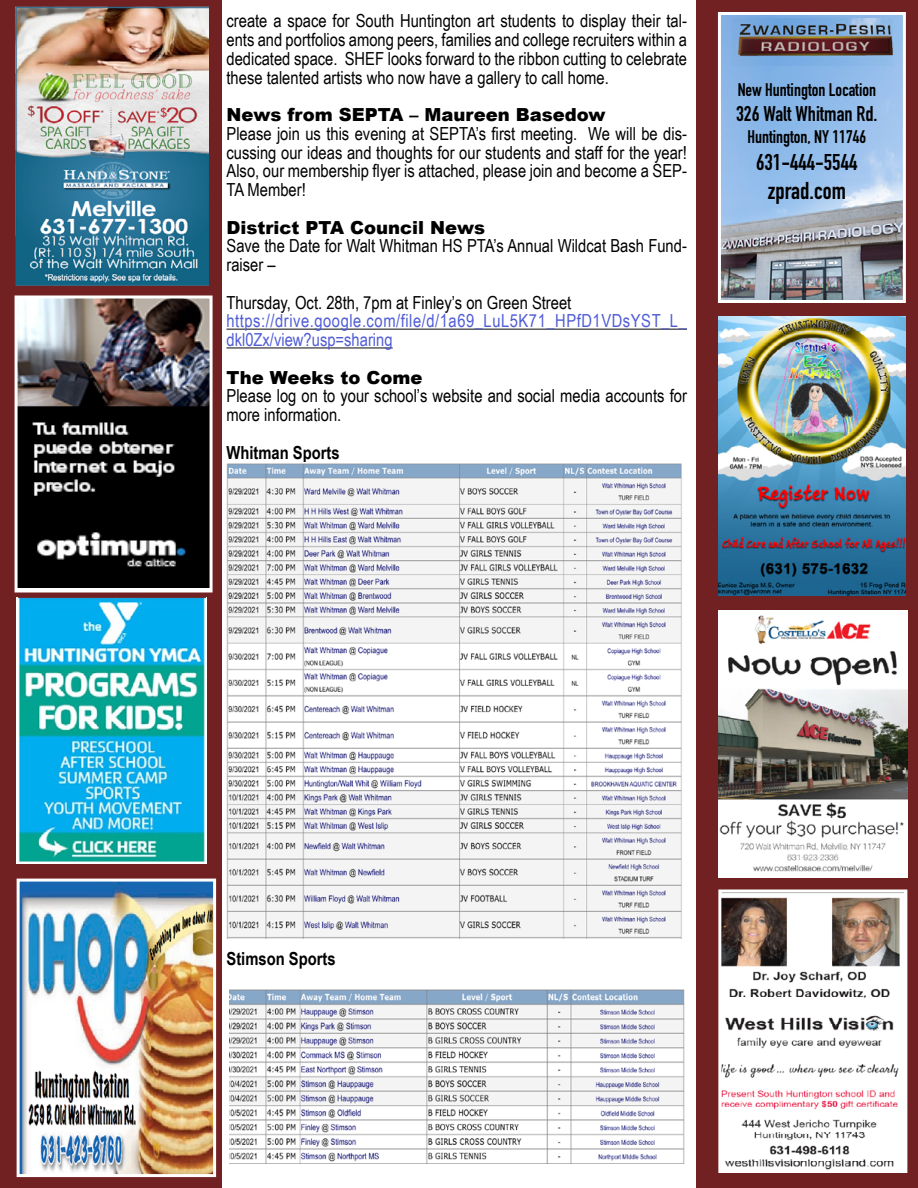
<style>
.page{position:relative;width:918px;height:1188px;background:#712121}
.page>*{position:absolute;margin:0;border:0;box-sizing:border-box;transform-origin:0 0}
.t1{font:700 24px "DIN Condensed";color:#000}
.t2{font:700 22.5px "DIN Condensed";color:#000}
.t3{font:700 21px "DIN Condensed";color:#000}
.t4{font:18px/18.8px "Arial Narrow";color:#000;text-align:justify}
.t5{font:18px/18.8px "Arial Narrow";letter-spacing:.03em;color:#4f5cd6}
.t6{font:900 18px "Arial";color:#000}
.t7{font:700 18px "DIN Condensed";color:#000}
.t8{font:700 18px "Arial Narrow";color:#000}
</style>
<div class="page">
<div style="left:222px;top:0;width:474px;height:1188px;background:#fff"></div>
<img style="left:718px;top:611px;width:189px;height:267px">
<img style="left:718px;top:316px;width:188px;height:280px">
<img style="left:722px;top:16px;width:180px;height:283px">
<div style="left:718px;top:12px;width:188px;height:291px;border:3px solid #fff"></div>
<img style="left:732px;top:18px;width:161px;height:48px">
<img style="left:722px;top:894px;width:181px;height:276px">
<div style="left:718px;top:890px;width:189px;height:284px;border:3px solid #fff"></div>
<img style="left:21px;top:883px;width:191px;height:290px">
<div style="left:17px;top:879px;width:199px;height:298px;border:3px solid #fff"></div>
<img style="left:16px;top:6px;width:192px;height:279px">
<img style="left:18px;top:598px;width:187px;height:266px">
<hr style="left:226px;top:329px;width:461px;height:1px;background:#444">
<hr style="left:226px;top:347px;width:167px;height:2px;background:#444">
<img style="left:19px;top:300px;width:190px;height:288px">
<div style="left:15px;top:296px;width:198px;height:296px;border:3px solid #fff"></div>
<img style="left:227px;top:463px;width:455px;height:476px">
<img style="left:229px;top:989px;width:455px;height:175px">
<p class="t4" style="left:226px;top:11px;width:462px">create a space for South Huntington art students to display their tal&shy;ents and portfolios among peers, families and college recruiters within a dedicated space. SHEF looks forward to the ribbon cutting to celebrate these talented artists who now have a gallery to call home.</p>
<p class="t6" style="left:226px;top:102px;width:381px">News from SEPTA – Maureen Basedow</p>
<p class="t4" style="left:226px;top:123px;width:462px">Please join us this evening at SEPTA’s first meeting. We will be dis&shy;cussing our ideas and thoughts for our students and staff for the year!<br>Also, our membership flyer is attached, please join and become a SEP-TA Member!</p>
<p class="t6" style="left:226px;top:214px;width:260px">District PTA Council News</p>
<p class="t4" style="left:226px;top:236px;width:462px">Save the Date for Walt Whitman HS PTA’s Annual Wildcat Bash Fund&shy;raiser –</p>
<p class="t4" style="left:226px;top:292px;width:346px">Thursday, Oct. 28th, 7pm at Finley’s on Green Street</p>
<p class="t5" style="left:226px;top:311px;width:462px">https://drive.google.com/file/d/1a69_LuL5K71_HPfD1VDsYST_L_ dkl0Zx/view?usp=sharing</p>
<p class="t6" style="left:226px;top:364px;width:198px">The Weeks to Come</p>
<p class="t4" style="left:226px;top:386px;width:462px">Please log on to your school’s website and social media accounts for more information.</p>
<p class="t8" style="left:226px;top:439px;width:115px">Whitman Sports</p>
<p class="t7" style="left:738px;top:78px;width:140px">New Huntington Location</p>
<p class="t3" style="left:736px;top:100px;width:143px">326 Walt Whitman Rd.</p>
<p class="t7" style="left:748px;top:124px;width:120px">Huntington, NY 11746</p>
<p class="t2" style="left:756px;top:147px;width:103px">631-444-5544</p>
<h1 class="t1" style="left:768px;top:174px;width:80px">zprad.com</h1>
<p class="t8" style="left:226px;top:945px;width:111px">Stimson Sports</p>
</div>
